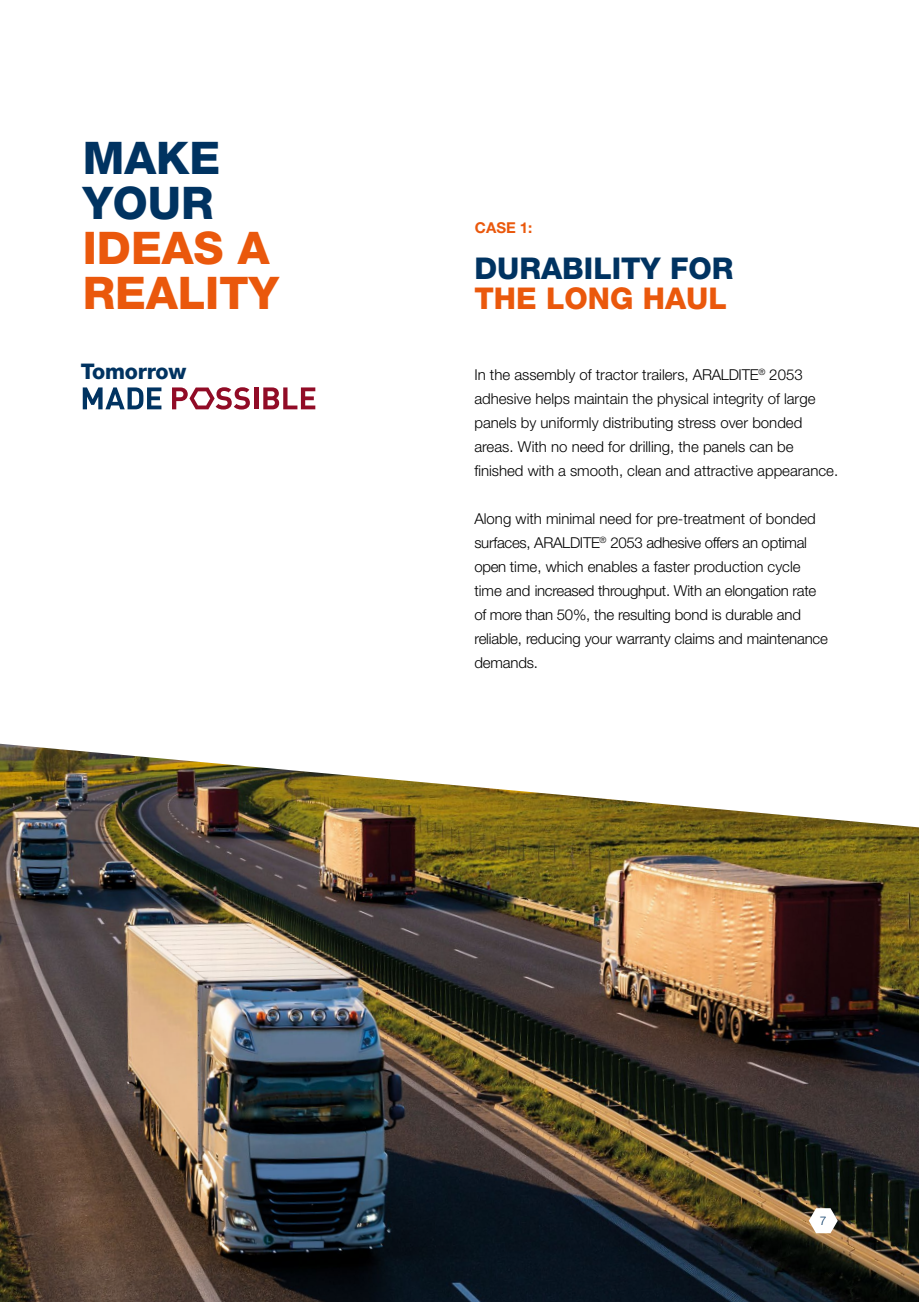
<style>
.page{position:relative;width:919px;height:1302px;background:#fff}
.page>*{position:absolute;margin:0;border:0;box-sizing:border-box;transform-origin:0 0}
.t1{font:800 45px/45px "Helvetica Neue LT Std";color:#ea580c}
.t2{font:800 45px/45px "Helvetica Neue LT Std";color:#003361}
.t3{font:800 30px "Helvetica Neue LT Std";color:#003361}
.t4{font:800 30px "Helvetica Neue LT Std";color:#ea580c}
.t5{font:800 21.6px "Helvetica Neue LT Std";letter-spacing:-.01em;color:#003361}
.t6{font:300 15px/24px "Helvetica Neue LT Std";color:#000}
.t7{font:700 15px "Helvetica Neue LT Std";color:#ea580c}
.t8{font:300 12px "Helvetica Neue LT Std";color:#003361}
</style>
<div class="page">
<img style="left:0;top:827px;width:918px;height:474px">
<img style="left:0;top:743px;width:914px;height:84px">
<svg style="left:808px;top:1207px;width:29px;height:25px"></svg>
<svg style="left:83px;top:387px;width:78px;height:22px"></svg>
<hr style="left:254px;top:387px;width:4px;height:22px;background:#910b26">
<svg style="left:263px;top:387px;width:52px;height:22px"></svg>
<svg style="left:172px;top:387px;width:78px;height:22px"></svg>
<h1 class="t2" style="left:83px;top:135px;width:139px">MAKE<br>YOUR</h1>
<h1 class="t1" style="left:83px;top:225px;width:197px">IDEAS A<br>REALITY</h1>
<p class="t7" style="left:475px;top:218px;width:59px">CASE 1:</p>
<h2 class="t3" style="left:474px;top:250px;width:260px">DURABILITY FOR</h2>
<h2 class="t4" style="left:474px;top:280px;width:254px">THE LONG HAUL</h2>
<h3 class="t5" style="left:81px;top:359px;width:107px">Tomorrow</h3>
<p class="t6" style="left:474px;top:362px;width:365px">In the assembly of tractor trailers, ARALDITE<sup>®</sup> 2053 adhesive helps maintain the physical integrity of large panels by uniformly distributing stress over bonded areas. With no need for drilling, the panels can be finished with a smooth, clean and attractive appearance.</p>
<p class="t6" style="left:474px;top:506px;width:355px">Along with minimal need for pre-treatment of bonded surfaces, ARALDITE<sup>®</sup> 2053 adhesive offers an optimal open time, which enables a faster production cycle time and increased throughput. With an elongation rate of more than 50%, the resulting bond is durable and reliable, reducing your warranty claims and maintenance demands.</p>
<p class="t8" style="left:819px;top:1213px;width:8px">7</p>
</div>
